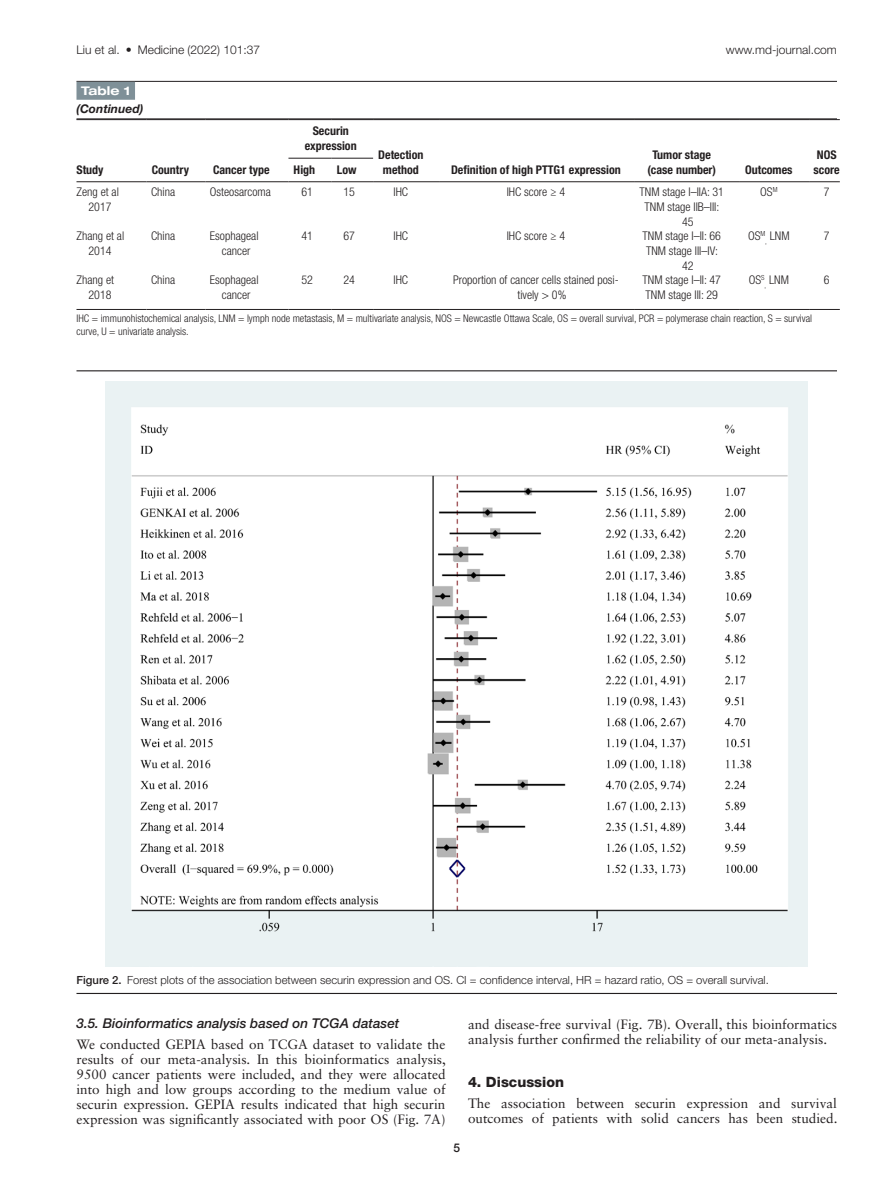
<style>
.page{position:relative;width:891px;height:1188px;background:#fff}
.page>*{position:absolute;margin:0;border:0;box-sizing:border-box;transform-origin:0 0}
.t1{font:800 14.25px "Helvetica Neue LT Std";color:#231f20}
.t2{font:13.5px/15px "Sabon LT Std";color:#231f20}
.t3{font:italic 500 13.5px "Helvetica Neue LT Std";color:#231f20}
.t4{font:300 condensed 12px/15px "Helvetica Neue LT Std";color:#231f20;text-align:center}
.t5{font:700 condensed 12px/15px "Helvetica Neue LT Std";color:#231f20;text-align:center}
.t6{font:300 12px "Helvetica Neue LT Std";color:#231f20}
.t7{font:italic 700 12px "Helvetica Neue LT Std";color:#231f20}
.t8{font:700 expanded 12px "Helvetica Neue LT Std";color:#fff}
.t9{font:500 12px "Helvetica Neue LT Std";color:#231f20}
.t10{font:300 11.25px "Helvetica Neue LT Std";color:#231f20}
.t11{font:300 condensed 10.5px/13.5px "Helvetica Neue LT Std";color:#231f20}
.s1{font-weight:500}
</style>
<div class="page">
<hr style="left:76px;top:119px;width:71px;height:1px;background:#231f20">
<hr style="left:76px;top:181px;width:71px;height:1px;background:#231f20">
<hr style="left:147px;top:119px;width:58px;height:1px;background:#231f20">
<hr style="left:147px;top:181px;width:58px;height:1px;background:#231f20">
<hr style="left:205px;top:119px;width:83px;height:1px;background:#231f20">
<hr style="left:205px;top:181px;width:83px;height:1px;background:#231f20">
<hr style="left:288px;top:119px;width:44px;height:1px;background:#231f20">
<hr style="left:332px;top:119px;width:41px;height:1px;background:#231f20">
<hr style="left:373px;top:119px;width:67px;height:1px;background:#231f20">
<hr style="left:373px;top:181px;width:67px;height:1px;background:#231f20">
<hr style="left:440px;top:119px;width:195px;height:1px;background:#231f20">
<hr style="left:440px;top:181px;width:195px;height:1px;background:#231f20">
<hr style="left:635px;top:119px;width:105px;height:1px;background:#231f20">
<hr style="left:635px;top:181px;width:105px;height:1px;background:#231f20">
<hr style="left:740px;top:119px;width:69px;height:1px;background:#231f20">
<hr style="left:740px;top:181px;width:69px;height:1px;background:#231f20">
<hr style="left:809px;top:119px;width:31px;height:1px;background:#231f20">
<hr style="left:809px;top:181px;width:31px;height:1px;background:#231f20">
<hr style="left:288px;top:158px;width:44px;height:1px;background:#231f20">
<hr style="left:288px;top:181px;width:44px;height:1px;background:#231f20">
<hr style="left:332px;top:158px;width:41px;height:1px;background:#231f20">
<hr style="left:332px;top:181px;width:41px;height:1px;background:#231f20">
<hr style="left:76px;top:309px;width:71px;height:1px;background:#231f20">
<hr style="left:147px;top:309px;width:58px;height:1px;background:#231f20">
<hr style="left:205px;top:309px;width:83px;height:1px;background:#231f20">
<hr style="left:288px;top:309px;width:44px;height:1px;background:#231f20">
<hr style="left:332px;top:309px;width:41px;height:1px;background:#231f20">
<hr style="left:373px;top:309px;width:67px;height:1px;background:#231f20">
<hr style="left:440px;top:309px;width:195px;height:1px;background:#231f20">
<hr style="left:635px;top:309px;width:105px;height:1px;background:#231f20">
<hr style="left:740px;top:309px;width:69px;height:1px;background:#231f20">
<hr style="left:809px;top:309px;width:31px;height:1px;background:#231f20">
<hr style="left:76px;top:81px;width:761px;height:1px;background:#231f20">
<div style="left:76px;top:82px;width:59px;height:18px;background:#7f9098"></div>
<hr style="left:76px;top:118px;width:761px;height:1px;background:#231f20">
<img style="left:106px;top:381px;width:702px;height:586px">
<hr style="left:76px;top:370px;width:761px;height:1px;background:#231f20">
<hr style="left:76px;top:993px;width:761px;height:1px;background:#231f20">
<p class="t6" style="left:76px;top:42px;width:185px">Liu et al. • Medicine (2022) 101:37</p>
<p class="t6" style="left:726px;top:42px;width:113px">www.md-journal.com</p>
<p class="t8" style="left:81px;top:83px;width:51px">Table 1</p>
<p class="t7" style="left:76px;top:102px;width:68px">(Continued)</p>
<p class="t5" style="left:76px;top:162px;width:29px">Study</p>
<p class="t5" style="left:152px;top:162px;width:39px">Country</p>
<p class="t5" style="left:213px;top:162px;width:58px">Cancer type</p>
<p class="t5" style="left:305px;top:123px;width:53px">Securin expression</p>
<p class="t5" style="left:817px;top:147px;width:21px">NOS</p>
<p class="t5" style="left:378px;top:147px;width:47px">Detection method</p>
<p class="t5" style="left:647px;top:147px;width:70px">Tumor stage (case number)</p>
<p class="t5" style="left:451px;top:162px;width:171px">Definition of high PTTG1 expression</p>
<p class="t5" style="left:745px;top:162px;width:49px">Outcomes</p>
<p class="t5" style="left:294px;top:162px;width:23px">High</p>
<p class="t5" style="left:337px;top:162px;width:21px">Low</p>
<p class="t5" style="left:814px;top:162px;width:28px">score</p>
<p class="t4" style="left:76px;top:184px;width:44px">Zeng et al<br>2017</p>
<p class="t4" style="left:151px;top:184px;width:26px">China</p>
<p class="t4" style="left:210px;top:184px;width:62px">Osteosarcoma</p>
<p class="t4" style="left:301px;top:184px;width:13px">61</p>
<p class="t4" style="left:343px;top:184px;width:13px">15</p>
<p class="t4" style="left:394px;top:184px;width:16px">IHC</p>
<p class="t4" style="left:507px;top:184px;width:60px">IHC score ≥ 4</p>
<p class="t4" style="left:640px;top:184px;width:86px">TNM stage I–IIA: 31</p>
<p class="t4" style="left:645px;top:199px;width:76px">TNM stage IIB–III:</p>
<p class="t4" style="left:682px;top:214px;width:13px">45</p>
<p class="t4" style="left:76px;top:228px;width:49px">Zhang et al<br>2014</p>
<p class="t4" style="left:151px;top:228px;width:26px">China</p>
<p class="t4" style="left:210px;top:228px;width:50px">Esophageal cancer</p>
<p class="t4" style="left:301px;top:228px;width:13px">41</p>
<p class="t4" style="left:343px;top:228px;width:13px">67</p>
<p class="t4" style="left:394px;top:228px;width:16px">IHC</p>
<p class="t4" style="left:507px;top:228px;width:60px">IHC score ≥ 4</p>
<p class="t4" style="left:643px;top:228px;width:80px">TNM stage I–II: 66</p>
<p class="t4" style="left:646px;top:243px;width:73px">TNM stage III–IV:</p>
<p class="t4" style="left:682px;top:258px;width:13px">42</p>
<p class="t4" style="left:760px;top:184px;width:19px">OS<sup>M</sup></p>
<p class="t4" style="left:824px;top:184px;width:7px">7</p>
<p class="t4" style="left:748px;top:228px;width:43px">OS<sup>M</sup><sub>,</sub> LNM</p>
<p class="t4" style="left:824px;top:228px;width:7px">7</p>
<p class="t4" style="left:76px;top:272px;width:39px;text-align:right">Zhang et<br>2018</p>
<p class="t4" style="left:151px;top:272px;width:26px">China</p>
<p class="t4" style="left:210px;top:272px;width:50px">Esophageal cancer</p>
<p class="t4" style="left:301px;top:272px;width:13px">52</p>
<p class="t4" style="left:343px;top:272px;width:13px">24</p>
<p class="t4" style="left:394px;top:272px;width:16px">IHC</p>
<p class="t4" style="left:517px;top:272px;width:103px;text-align:left;text-indent:-64px">Proportion of cancer cells stained posi&shy;tively &gt; 0%</p>
<p class="t4" style="left:643px;top:272px;width:80px;text-align:left">TNM stage I–II: 47<br>TNM stage III: 29</p>
<p class="t4" style="left:749px;top:272px;width:42px">OS<sup>S</sup><sub>,</sub> LNM</p>
<p class="t4" style="left:824px;top:272px;width:7px">6</p>
<p class="t11" style="left:76px;top:311px;width:737px">IHC = immunohistochemical analysis, LNM = lymph node metastasis, M = multivariate analysis, NOS = Newcastle Ottawa Scale, OS = overall survival, PCR = polymerase chain reaction, S = survival curve, U = univariate analysis.</p>
<p class="t10" style="left:76px;top:973px;width:694px"><span class="s1">Figure 2.</span> Forest plots of the association between securin expression and OS. CI = confidence interval, HR = hazard ratio, OS = overall survival.</p>
<p class="t3" style="left:76px;top:1015px;width:324px">3.5. Bioinformatics analysis based on TCGA dataset</p>
<p class="t2" style="left:76px;top:1037px;width:371px;text-align:justify">We conducted GEPIA based on TCGA dataset to validate the results of our meta-analysis. In this bioinformatics analysis, 9500 cancer patients were included, and they were allocated into high and low groups according to the medium value of securin expression. GEPIA results indicated that high securin expression was significantly associated with poor OS (Fig. 7A)</p>
<p class="t9" style="left:453px;top:1140px;width:8px">5</p>
<p class="t2" style="left:468px;top:1016px;width:371px">and disease-free survival (Fig. 7B). Overall, this bioinformatics analysis further confirmed the reliability of our meta-analysis.</p>
<p class="t1" style="left:468px;top:1074px;width:98px">4. Discussion</p>
<p class="t2" style="left:468px;top:1096px;width:371px">The association between securin expression and survival outcomes of patients with solid cancers has been studied.</p>
</div>
